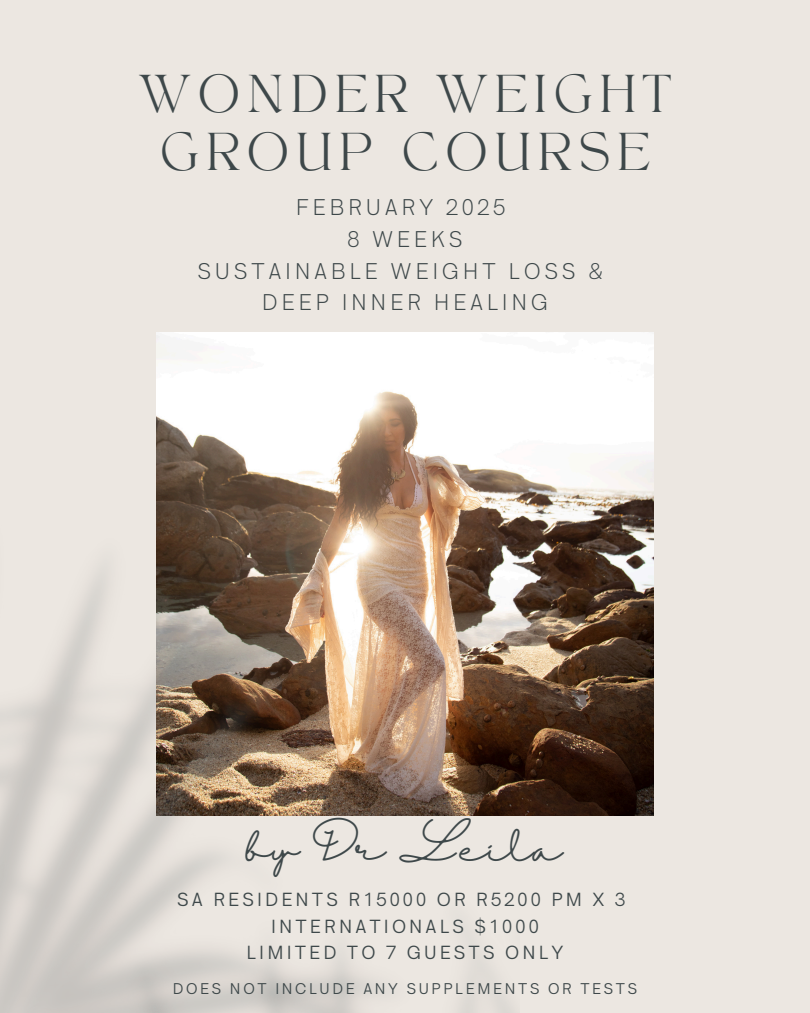
<style>
.page{position:relative;width:810px;height:1013px;background:#fff}
.page>*{position:absolute;margin:0;border:0;box-sizing:border-box;transform-origin:0 0}
.t1{font:37.2px/57.5px "TANAEGEAN";letter-spacing:.195em;color:#3e484a;text-align:center}
.t2{font:35.7px "Halimun";color:#3e484a}
.t3{font:300 23px/31.6px "HK Sentiments";letter-spacing:.13em;color:#3e484a;text-align:center}
.t4{font:19.2px/26.3px "HK Sentiments";letter-spacing:.125em;color:#3e484a;text-align:center}
.t5{font:15.7px "HK Sentiments";letter-spacing:.125em;color:#3e484a}
</style>
<div class="page">
<div style="left:0;top:0;width:810px;height:1012px;background:#ece7e1"></div>
<img style="left:156px;top:332px;width:498px;height:483px">
<img style="left:0;top:496px;width:519px;height:516px">
<h1 class="t1" style="left:139px;top:71px;width:533px">WONDER WEIGHT<br>GROUP COURSE</h1>
<p class="t3" style="left:197px;top:192px;width:408px">FEBRUARY 2025<br>8 WEEKS<br>SUSTAINABLE WEIGHT LOSS &amp;<br>DEEP INNER HEALING</p>
<h3 class="t2" style="left:247px;top:827px;width:318px">by Dr Leila</h3>
<p class="t4" style="left:177px;top:887px;width:450px">SA RESIDENTS R15000 OR R5200 PM X 3<br>INTERNATIONALS $1000<br>LIMITED TO 7 GUESTS ONLY</p>
<h2 class="t5" style="left:173px;top:980px;width:466px">DOES NOT INCLUDE ANY SUPPLEMENTS OR TESTS</h2>
</div>
